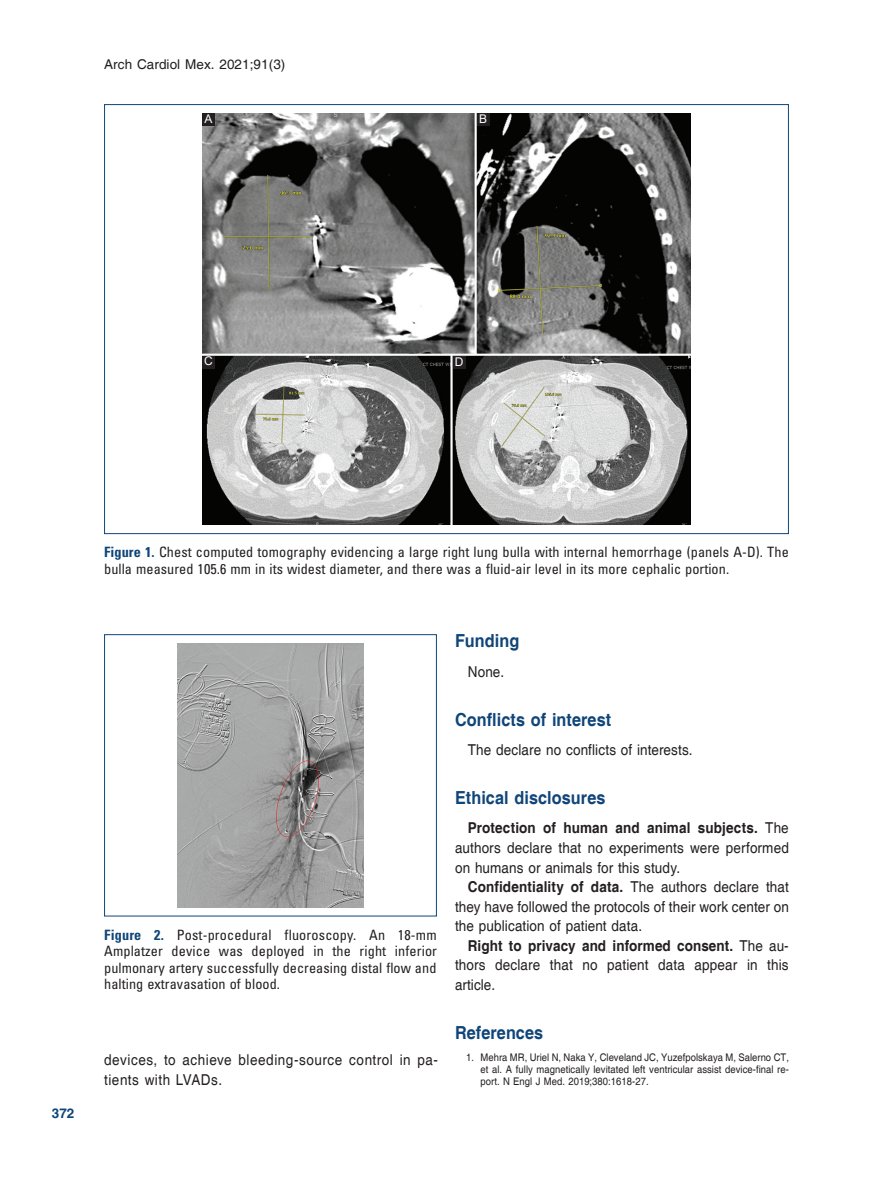
<style>
.page{position:relative;width:893px;height:1191px;background:#fff}
.page>*{position:absolute;margin:0;border:0;box-sizing:border-box;transform-origin:0 0}
.t1{font:700 18px "Helvetica";letter-spacing:.005em;color:#0f4578;scale:.9 1}
.TX{font:15px/19.6px "Helvetica";letter-spacing:.01em;color:#231f20;text-align:justify;scale:.9 1}
.TX-2{font:15px/19.5px "Helvetica";letter-spacing:.04em;color:#231f20;scale:.9 1}
.FGC{font:condensed 14.25px/16.5px "Univers LT Std";letter-spacing:.005em;color:#231f20;text-align:justify}
.t2{font:13.5px "Helvetica";letter-spacing:.005em;color:#231f20}
.FOLIO{font:700 13.5px "Helvetica LT Std";color:#0f4578}
.LABEL{font:12px "Arial";color:#fff}
.REF{font:10.5px/12px "Helvetica";letter-spacing:.005em;color:#231f20;text-align:justify;scale:.9 1}
.s1{font-weight:700;color:#0f4578}
.s2{font-weight:700}
</style>
<div class="page">
<img style="left:178px;top:643px;width:185px;height:264px">
<div style="left:104px;top:634px;width:333px;height:282px;border:1px solid #0f4578"></div>
<img style="left:202px;top:113px;width:489px;height:412px">
<div style="left:477px;top:114px;width:12px;height:12px;background:#231f20"></div>
<div style="left:202px;top:113px;width:13px;height:13px;background:#231f20"></div>
<div style="left:453px;top:356px;width:12px;height:13px;background:#231f20"></div>
<div style="left:202px;top:356px;width:13px;height:12px;background:#231f20"></div>
<p class="t2" style="left:104px;top:57px;width:183px">Arch Cardiol Mex. 2021;91(3)</p>
<p class="LABEL" style="left:204px;top:111px;width:10px">A</p>
<p class="LABEL" style="left:479px;top:111px;width:10px">B</p>
<p class="LABEL" style="left:204px;top:353px;width:10px">C</p>
<p class="LABEL" style="left:455px;top:353px;width:10px">D</p>
<p class="FOLIO" style="left:52px;top:1104px;width:24px">372</p>
<p class="FGC" style="left:104px;top:543px;width:686px"><span class="s1">Figure 1.</span> Chest computed tomography evidencing a large right lung bulla with internal hemorrhage (panels A-D). The bulla measured 105.6 mm in its widest diameter, and there was a fluid-air level in its more cephalic portion.</p>
<p class="FGC" style="left:104px;top:926px;width:334px"><span class="s1">Figure 2.</span> Post-procedural fluoroscopy. An 18-mm Amplatzer device was deployed in the right inferior pulmonary artery successfully decreasing distal flow and halting extravasation of blood.</p>
<p class="TX-2" style="left:104px;top:1050px;width:372px">devices, to achieve bleeding-source control in pa&shy;tients with LVADs.</p>
<h1 class="t1" style="left:455px;top:630px;width:73px">Funding</h1>
<p class="TX" style="left:468px;top:662px;width:42px">None.</p>
<h1 class="t1" style="left:455px;top:708px;width:175px">Conflicts of interest</h1>
<p class="TX" style="left:468px;top:740px;width:251px">The declare no conflicts of interests.</p>
<h1 class="t1" style="left:455px;top:786px;width:169px">Ethical disclosures</h1>
<p class="TX" style="left:455px;top:819px;width:372px;text-indent:13px"><span class="s2">Protection of human and animal subjects.</span> The authors declare that no experiments were performed on humans or animals for this study.</p>
<p class="TX" style="left:455px;top:877px;width:372px;text-indent:13px"><span class="s2">Confidentiality of data.</span> The authors declare that they have followed the protocols of their work center on the publication of patient data.</p>
<p class="TX" style="left:455px;top:936px;width:372px;text-indent:13px"><span class="s2">Right to privacy and informed consent.</span> The au&shy;thors declare that no patient data appear in this article.</p>
<h1 class="t1" style="left:455px;top:1021px;width:99px">References</h1>
<p class="REF" style="left:480px;top:1051px;width:344px;text-indent:-14px">1. Mehra MR, Uriel N, Naka Y, Cleveland JC, Yuzefpolskaya M, Salerno CT, et al. A fully magnetically levitated left ventricular assist device-final re&shy;port. N Engl J Med. 2019;380:1618-27.</p>
</div>
